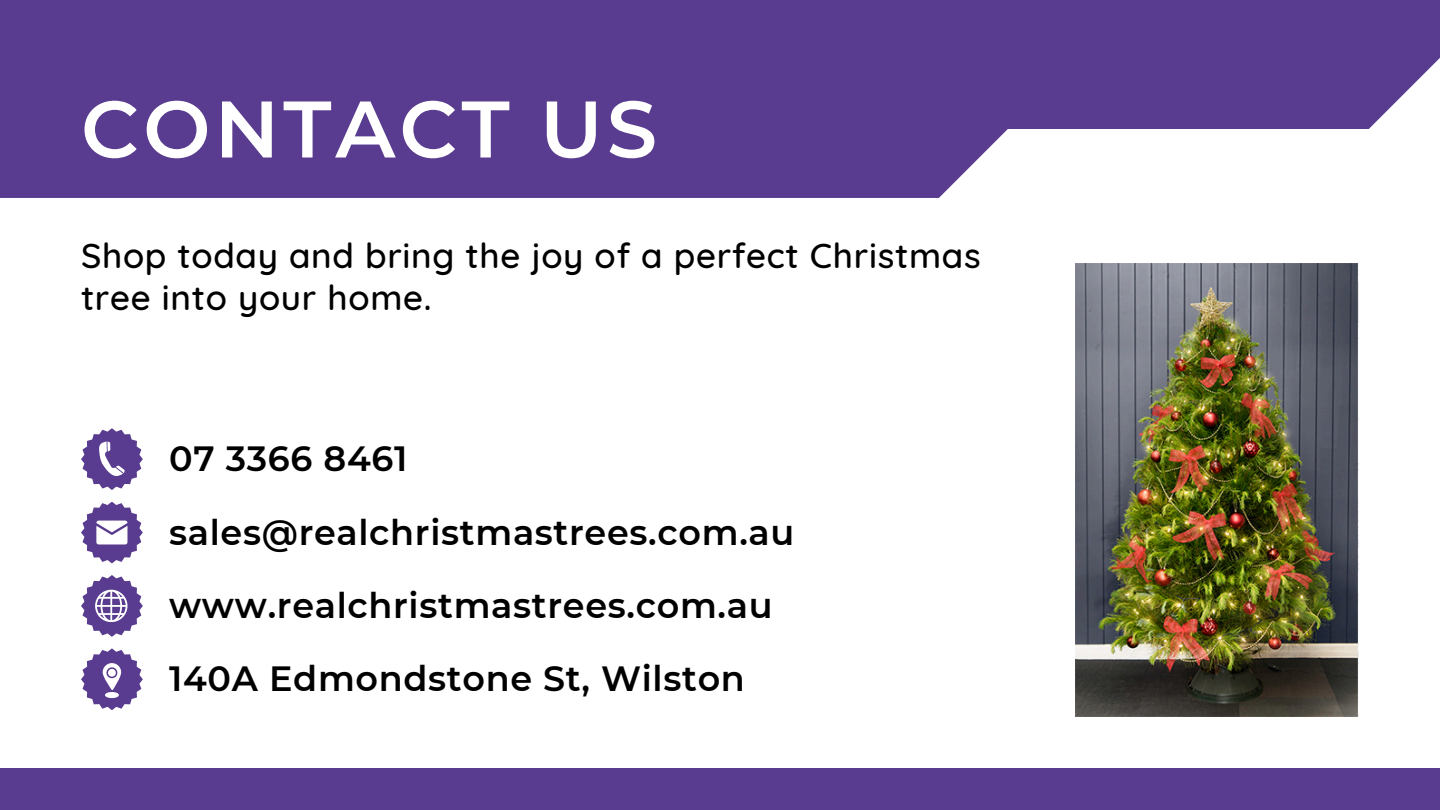
<style>
.page{position:relative;width:1440px;height:810px;background:#fff}
.page>*{position:absolute;margin:0;border:0;box-sizing:border-box;transform-origin:0 0}
.t1{font:600 80px "Montserrat";letter-spacing:.05em;color:#fff}
.t2{font:600 35px "Montserrat";letter-spacing:.02em;color:#000}
.t3{font:500 35px/42px "Quicksand";letter-spacing:.02em;color:#000}
</style>
<div class="page">
<div style="left:0;top:61px;width:1008px;height:137px;background:#593c8f"></div>
<div style="left:0;top:0;width:963px;height:61px;background:#593c8f"></div>
<div style="left:0;top:768px;width:1440px;height:42px;background:#593c8f"></div>
<div style="left:935px;top:0;width:505px;height:129px;background:#593c8f"></div>
<svg style="left:81px;top:428px;width:62px;height:62px"></svg>
<svg style="left:81px;top:502px;width:62px;height:61px"></svg>
<svg style="left:81px;top:575px;width:62px;height:62px"></svg>
<svg style="left:81px;top:648px;width:62px;height:62px"></svg>
<img style="left:1075px;top:264px;width:284px;height:453px">
<p class="t1" style="left:81px;top:80px;width:578px">CONTACT US</p>
<p class="t3" style="left:81px;top:234px;width:901px">Shop today and bring the joy of a perfect Christmas tree into your home.</p>
<p class="t2" style="left:169px;top:437px;width:240px">07 3366 8461</p>
<p class="t2" style="left:169px;top:511px;width:627px">sales@realchristmastrees.com.au</p>
<p class="t2" style="left:169px;top:584px;width:605px">www.realchristmastrees.com.au</p>
<p class="t2" style="left:169px;top:657px;width:577px">140A Edmondstone St, Wilston</p>
</div>
